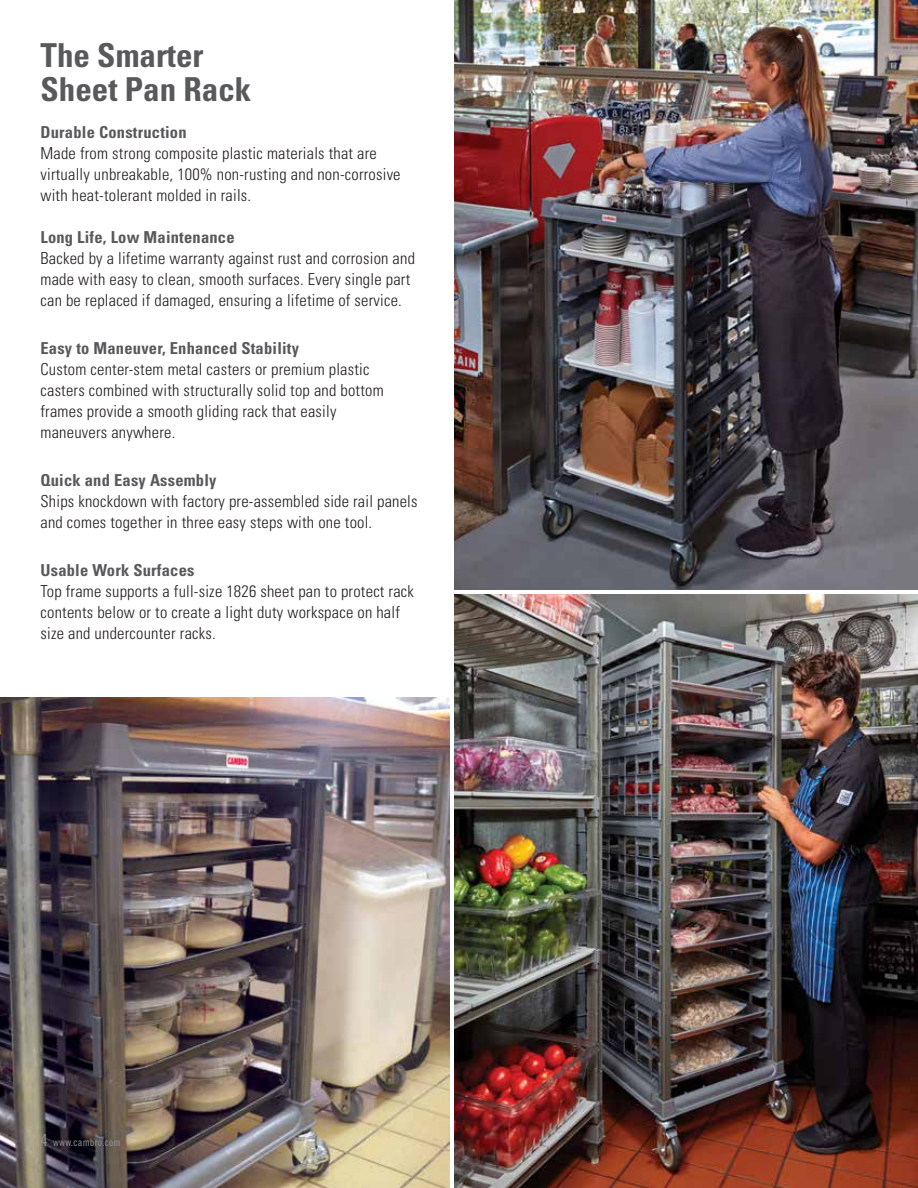
<style>
.page{position:relative;width:918px;height:1188px;background:#fff}
.page>*{position:absolute;margin:0;border:0;box-sizing:border-box;transform-origin:0 0}
.t1{font:700 condensed 33px/34.5px "Univers";color:#58595b}
.t2{font:300 condensed 16.5px/21px "Univers";letter-spacing:.015em;color:#231f20}
.t3{font:700 condensed 16.5px "Univers";letter-spacing:.015em;color:#58595b}
.t4{font:10.5px "Trade Gothic LT Std Cn 18";letter-spacing:.02em;color:#939598}
.s1{font-size:16.5px}
</style>
<div class="page">
<img style="left:454px;top:594px;width:464px;height:594px">
<img style="left:0;top:698px;width:449px;height:490px">
<img style="left:454px;top:0;width:464px;height:590px">
<h1 class="t1" style="left:40px;top:38px;width:212px">The Smarter<br>Sheet Pan Rack</h1>
<p class="t3" style="left:40px;top:122px;width:148px">Durable Construction</p>
<p class="t2" style="left:40px;top:143px;width:362px">Made from strong composite plastic materials that are virtually unbreakable, 100% non-rusting and non-corrosive with heat-tolerant molded in rails.</p>
<p class="t3" style="left:40px;top:227px;width:196px">Long Life, Low Maintenance</p>
<p class="t2" style="left:40px;top:247px;width:376px">Backed by a lifetime warranty against rust and corrosion and made with easy to clean, smooth surfaces. Every single part can be replaced if damaged, ensuring a lifetime of service.</p>
<p class="t3" style="left:40px;top:338px;width:260px">Easy to Maneuver, Enhanced Stability</p>
<p class="t2" style="left:40px;top:358px;width:345px">Custom center-stem metal casters or premium plastic casters combined with structurally solid top and bottom frames provide a smooth gliding rack that easily maneuvers anywhere.</p>
<p class="t3" style="left:40px;top:470px;width:178px">Quick and Easy Assembly</p>
<p class="t2" style="left:40px;top:490px;width:379px">Ships knockdown with factory pre-assembled side rail panels and comes together in three easy steps with one tool.</p>
<p class="t3" style="left:40px;top:560px;width:155px">Usable Work Surfaces</p>
<p class="t2" style="left:40px;top:580px;width:375px">Top frame supports a full-size 1826 sheet pan to protect rack contents below or to create a light duty workspace on half size and undercounter racks.</p>
<p class="t4" style="left:40px;top:1136px;width:81px"><span class="s1">4</span> www.cambro.com</p>
</div>
